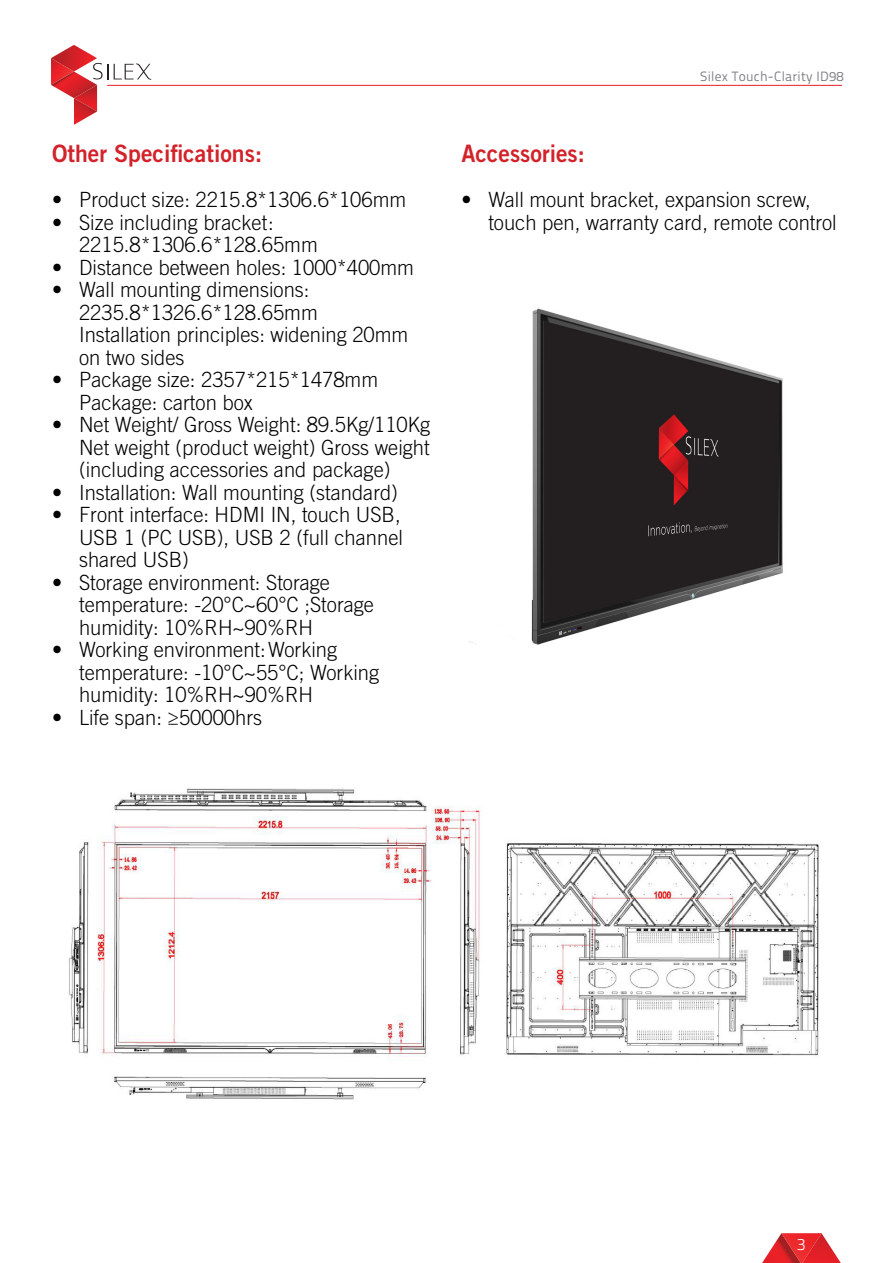
<style>
.page{position:relative;width:893px;height:1263px;background:#fff}
.page>*{position:absolute;margin:0;border:0;box-sizing:border-box;transform-origin:0 0}
.t1{font:24px "Trade Gothic LT Std Bd 2";color:#d2232a;scale:.96 1}
.t2{font:300 21px/22.5px "Trade Gothic LT Std";color:#000;scale:.96 1}
.t3{font:300 16.5px "Titillium Text 22 L";color:#fff}
.t4{font:13.5px "Titillium Text 22 L";letter-spacing:.02em;color:#808285}
</style>
<div class="page">
<hr style="left:107px;top:85px;width:735px;height:1px;background:#ea1d25">
<img style="left:74px;top:111px;width:23px;height:14px">
<svg style="left:51px;top:45px;width:57px;height:66px"></svg>
<svg style="left:114px;top:63px;width:37px;height:17px"></svg>
<svg style="left:762px;top:1233px;width:79px;height:30px"></svg>
<img style="left:69px;top:788px;width:750px;height:312px">
<img style="left:469px;top:308px;width:314px;height:337px">
<p class="t1" style="left:52px;top:139px;width:220px">Other Specifications:</p>
<p class="t2" style="left:52px;top:188px;width:370px">• Product size: 2215.8*1306.6*106mm</p>
<p class="t2" style="left:79px;top:211px;width:250px;text-indent:-27px">• Size including bracket:<br>2215.8*1306.6*128.65mm</p>
<p class="t2" style="left:52px;top:256px;width:379px">• Distance between holes: 1000*400mm</p>
<p class="t2" style="left:79px;top:278px;width:250px;text-indent:-27px">• Wall mounting dimensions:<br>2235.8*1326.6*128.65mm</p>
<p class="t2" style="left:79px;top:323px;width:345px">Installation principles: widening 20mm on two sides</p>
<p class="t2" style="left:79px;top:368px;width:313px;text-indent:-27px">• Package size: 2357*215*1478mm<br>Package: carton box</p>
<p class="t2" style="left:79px;top:413px;width:367px;text-align:justify;text-indent:-27px">• Net Weight/ Gross Weight: 89.5Kg/110Kg Net weight (product weight) Gross weight (including accessories and package)</p>
<p class="t2" style="left:52px;top:481px;width:362px">• Installation: Wall mounting (standard)</p>
<p class="t2" style="left:79px;top:503px;width:339px;text-align:justify;text-indent:-27px">• Front interface: HDMI IN, touch USB, USB 1 (PC USB), USB 2 (full channel shared USB)</p>
<p class="t2" style="left:79px;top:571px;width:309px;text-indent:-27px">• Storage environment: Storage temperature: -20°C~60°C ;Storage humidity: 10%RH~90%RH</p>
<p class="t2" style="left:79px;top:638px;width:314px;text-indent:-27px">• Working environment:Working temperature: -10°C~55°C; Working humidity: 10%RH~90%RH</p>
<p class="t2" style="left:52px;top:706px;width:220px">• Life span: ≥50000hrs</p>
<p class="t4" style="left:700px;top:66px;width:145px">Silex Touch-Clarity ID98</p>
<p class="t1" style="left:461px;top:139px;width:130px">Accessories:</p>
<p class="t2" style="left:488px;top:188px;width:364px;text-indent:-27px">• Wall mount bracket, expansion screw, touch pen, warranty card, remote control</p>
<p class="t3" style="left:797px;top:1232px;width:10px">3</p>
</div>
